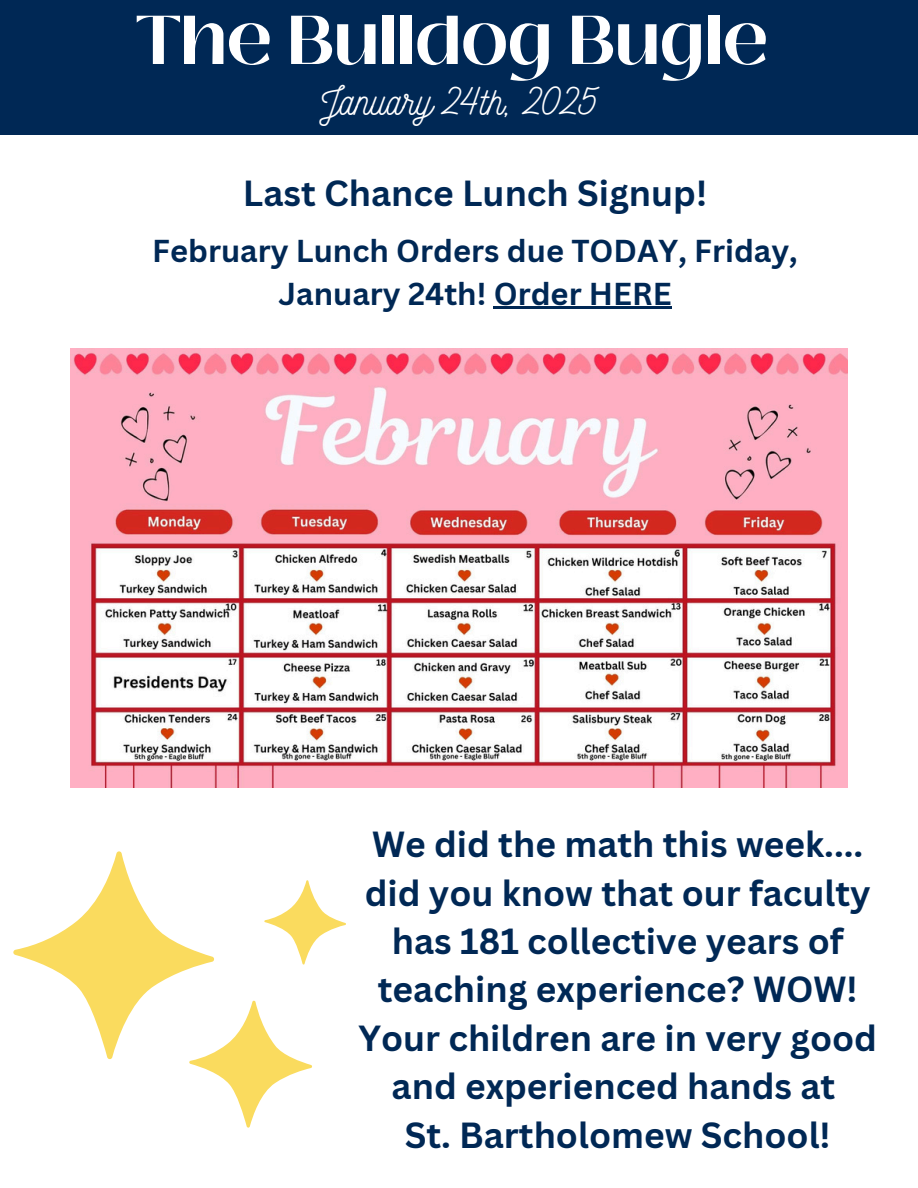
<style>
.page{position:relative;width:918px;height:1188px;background:#fff}
.page>*{position:absolute;margin:0;border:0;box-sizing:border-box;transform-origin:0 0}
.t1{font:700 68.85px "Black Mango";color:#fff}
.t2{font:39px "Nickainley";color:#fff}
.t3{font:700 35.4px/48.3px "Canva Sans";color:#002855;text-align:center}
.t4{font:700 30.9px/42.8px "Canva Sans";color:#002855;text-align:center}
</style>
<div class="page">
<div style="left:0;top:0;width:918px;height:135px;background:#002855"></div>
<img style="left:70px;top:349px;width:778px;height:438px">
<svg style="left:13px;top:851px;width:333px;height:277px"></svg>
<hr style="left:494px;top:307px;width:178px;height:2px;background:#002855">
<h1 class="t1" style="left:136px;top:-12px;width:634px">The Bulldog Bugle</h1>
<h3 class="t2" style="left:320px;top:76px;width:280px">January 24th, 2025</h3>
<h2 class="t3" style="left:243px;top:168px;width:466px">Last Chance Lunch Signup!</h2>
<p class="t4" style="left:152px;top:229px;width:647px">February Lunch Orders due TODAY, Friday,<br>January 24th! Order HERE</p>
<p class="t3" style="left:358px;top:819px;width:520px">We did the math this week.... did you know that our faculty has 181 collective years of teaching experience? WOW!<br>Your children are in very good and experienced hands at<br>St. Bartholomew School!</p>
</div>
